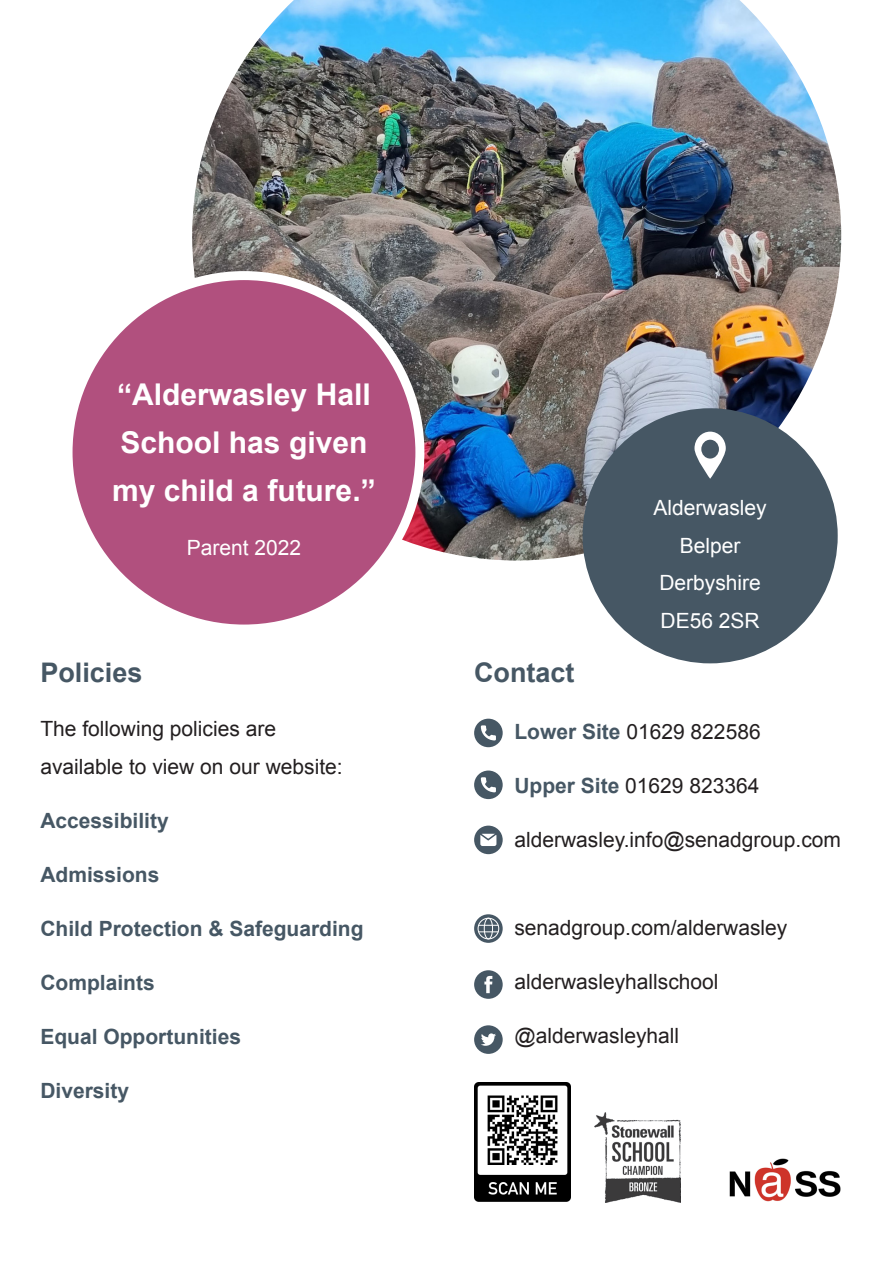
<style>
.page{position:relative;width:893px;height:1263px;background:#fff}
.page>*{position:absolute;margin:0;border:0;box-sizing:border-box;transform-origin:0 0}
.t1{font:700 30px/48px "Arial";color:#fff}
.t2{font:700 27px "Arial";color:#465764}
.t3{font:21px/37.5px "Arial";color:#231f20}
.t4{font:700 21px "Arial";color:#465764}
.t5{font:21px/37.5px "Arial";color:#fff;text-align:center}
.s1{font-weight:700;color:#465764}
</style>
<div class="page">
<img style="left:474px;top:1082px;width:96px;height:119px">
<img style="left:192px;top:0;width:649px;height:560px">
<div style="left:68px;top:276px;width:352px;height:353px;background:#b1507e;border-radius:50%"></div>
<div style="left:64px;top:271px;width:360px;height:362px;border:9px solid #fff;border-radius:50%"></div>
<div style="left:474px;top:719px;width:29px;height:28px;background:#465764;border-radius:14px"></div>
<svg style="left:481px;top:725px;width:15px;height:15px"></svg>
<div style="left:474px;top:770px;width:29px;height:29px;background:#465764;border-radius:14px"></div>
<svg style="left:481px;top:777px;width:15px;height:15px"></svg>
<div style="left:474px;top:826px;width:29px;height:28px;background:#465764;border-radius:14px"></div>
<div style="left:480px;top:834px;width:16px;height:12px;background:#fff;border-radius:2px"></div>
<svg style="left:480px;top:833px;width:17px;height:8px"></svg>
<svg style="left:474px;top:914px;width:29px;height:29px"></svg>
<div style="left:478px;top:918px;width:21px;height:21px;border:1px solid #fff;border-radius:10px"></div>
<svg style="left:479px;top:918px;width:19px;height:22px"></svg>
<div style="left:474px;top:970px;width:29px;height:29px;background:#465764;border-radius:14px"></div>
<svg style="left:484px;top:976px;width:8px;height:17px"></svg>
<div style="left:474px;top:1025px;width:29px;height:29px;background:#465764;border-radius:14px"></div>
<svg style="left:481px;top:1033px;width:15px;height:13px"></svg>
<img style="left:595px;top:1112px;width:85px;height:90px">
<img style="left:729px;top:1158px;width:112px;height:43px">
<div style="left:583px;top:408px;width:255px;height:255px;background:#465764;border-radius:50%"></div>
<svg style="left:694px;top:432px;width:32px;height:47px"></svg>
<div style="left:701px;top:440px;width:18px;height:19px;background:#465764;border-radius:50%"></div>
<h1 class="t1" style="left:112px;top:371px;width:265px">“Alderwasley Hall<br>School has given my child a future.”</h1>
<p class="t5" style="left:187px;top:529px;width:116px">Parent 2022</p>
<p class="t2" style="left:40px;top:655px;width:104px">Policies</p>
<p class="t3" style="left:40px;top:710px;width:304px">The following policies are available to view on our website:</p>
<p class="t4" style="left:40px;top:806px;width:130px">Accessibility</p>
<p class="t4" style="left:40px;top:860px;width:121px">Admissions</p>
<p class="t4" style="left:40px;top:914px;width:325px">Child Protection &amp; Safeguarding</p>
<p class="t4" style="left:40px;top:968px;width:116px">Complaints</p>
<p class="t4" style="left:40px;top:1022px;width:202px">Equal Opportunities</p>
<p class="t4" style="left:40px;top:1076px;width:90px">Diversity</p>
<p class="t2" style="left:474px;top:655px;width:102px">Contact</p>
<p class="t5" style="left:653px;top:489px;width:115px">Alderwasley<br>Belper<br>Derbyshire<br>DE56 2SR</p>
<p class="t3" style="left:514px;top:713px;width:248px"><span class="s1">Lower Site</span> 01629 822586</p>
<p class="t3" style="left:514px;top:767px;width:247px"><span class="s1">Upper Site</span> 01629 823364</p>
<p class="t3" style="left:514px;top:821px;width:328px">alderwasley.info@senadgroup.com</p>
<p class="t3" style="left:514px;top:909px;width:275px">senadgroup.com/alderwasley</p>
<p class="t3" style="left:514px;top:963px;width:206px">alderwasleyhallschool</p>
<p class="t3" style="left:514px;top:1017px;width:166px">@alderwasleyhall</p>
</div>
